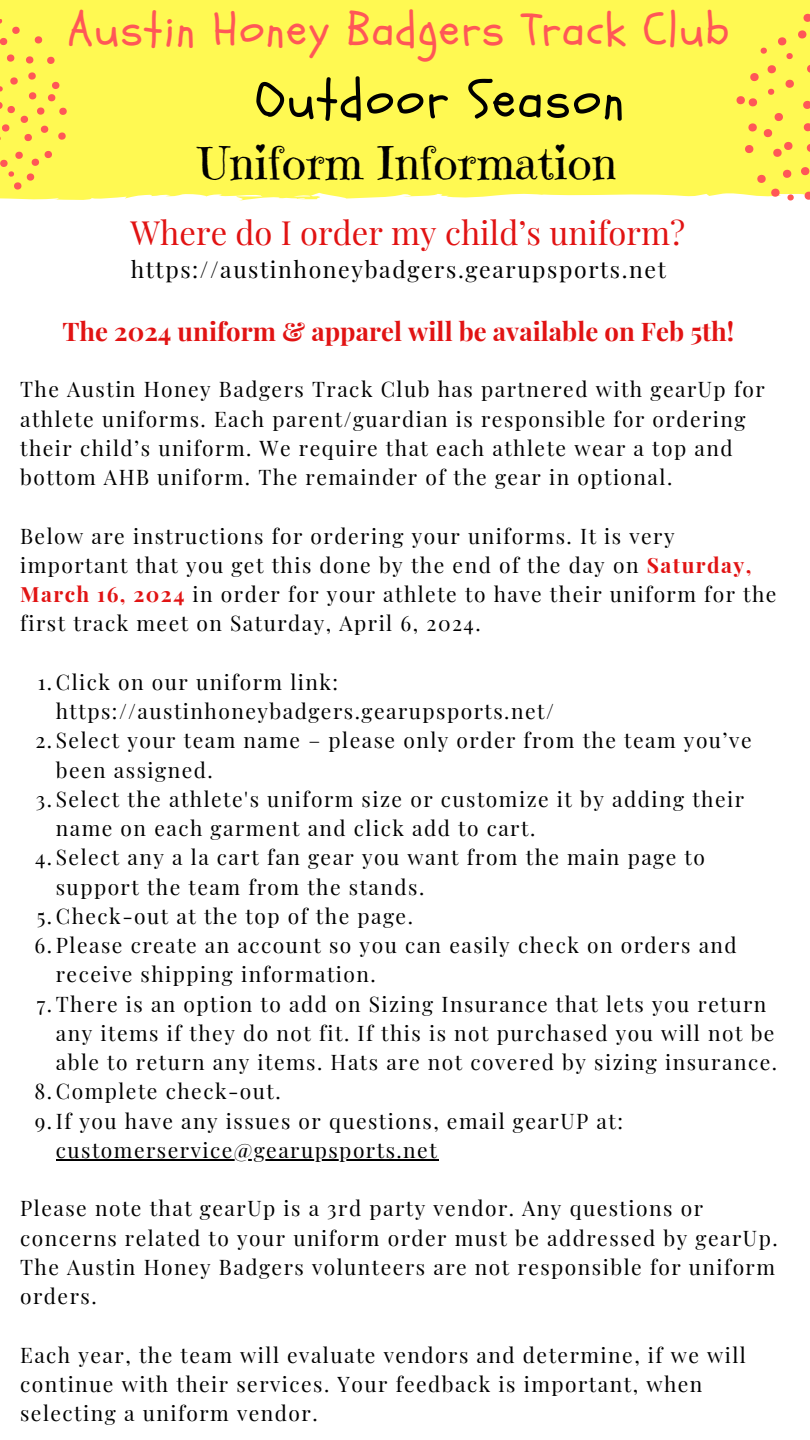
<style>
.page{position:relative;width:810px;height:1440px;background:#fff}
.page>*{position:absolute;margin:0;border:0;box-sizing:border-box;transform-origin:0 0}
.t1{font:52.8px "Schoolbell";letter-spacing:.04em;color:#000}
.t2{font:46.1px "Schoolbell";letter-spacing:.04em;color:#ff5757}
.t3{font:45.3px "Emilys Candy";letter-spacing:.02em;color:#000}
.t4{font:32.7px "Playfair Display";color:#e11313}
.t5{font:700 25.7px "Playfair Display";color:#e11313}
.t6{font:23px "Playfair Display";letter-spacing:.07em;color:#000}
.t7{font:21px/29.2px "Playfair Display";letter-spacing:.07em;color:#000}
.s1{font-weight:700;color:#e11313}
</style>
<div class="page">
<div style="left:0;top:0;width:810px;height:195px;background:#fff952"></div>
<svg style="left:34px;top:35px;width:9px;height:10px"></svg>
<svg style="left:0;top:20px;width:20px;height:27px"></svg>
<svg style="left:0;top:53px;width:67px;height:90px;background:#ffe552"></svg>
<svg style="left:0;top:149px;width:53px;height:42px;background:#ffe452"></svg>
<svg style="left:800px;top:165px;width:10px;height:12px"></svg>
<svg style="left:804px;top:190px;width:6px;height:10px"></svg>
<svg style="left:736px;top:12px;width:74px;height:147px;background:#ffea52"></svg>
<svg style="left:757px;top:168px;width:37px;height:33px"></svg>
<hr style="left:56px;top:1159px;width:382px;height:2px;background:#000">
<p class="t2" style="left:68px;top:0;width:663px">Austin Honey Badgers Track Club</p>
<p class="t1" style="left:256px;top:65px;width:370px">Outdoor Season</p>
<p class="t3" style="left:199px;top:135px;width:419px">Uniform Information</p>
<p class="t4" style="left:131px;top:210px;width:556px">Where do I order my child’s uniform?</p>
<p class="t6" style="left:131px;top:253px;width:537px">https://austinhoneybadgers.gearupsports.net</p>
<p class="t5" style="left:62px;top:313px;width:674px">The 2024 uniform &amp; apparel will be available on Feb 5th!</p>
<p class="t7" style="left:20px;top:374px;width:746px">The Austin Honey Badgers Track Club has partnered with gearUp for athlete uniforms. Each parent/guardian is responsible for ordering their child’s uniform. We require that each athlete wear a top and bottom AHB uniform. The remainder of the gear in optional.</p>
<p class="t7" style="left:20px;top:520px;width:758px">Below are instructions for ordering your uniforms. It is very important that you get this done by the end of the day on <span class="s1">Saturday, March 16, 2024</span> in order for your athlete to have their uniform for the first track meet on Saturday, April 6, 2024.</p>
<p class="t7" style="left:56px;top:666px;width:500px;text-indent:-18px">1.Click on our uniform link: https://austinhoneybadgers.gearupsports.net/</p>
<p class="t7" style="left:56px;top:725px;width:697px;text-indent:-20px">2.Select your team name – please only order from the team you’ve been assigned.</p>
<p class="t7" style="left:56px;top:783px;width:690px;text-indent:-20px">3.Select the athlete's uniform size or customize it by adding their name on each garment and click add to cart.</p>
<p class="t7" style="left:56px;top:842px;width:651px;text-indent:-21px">4.Select any a la cart fan gear you want from the main page to support the team from the stands.</p>
<p class="t7" style="left:37px;top:900px;width:378px">5.Check-out at the top of the page.</p>
<p class="t7" style="left:56px;top:930px;width:683px;text-indent:-21px">6.Please create an account so you can easily check on orders and receive shipping information.</p>
<p class="t7" style="left:56px;top:988px;width:723px;text-indent:-19px">7.There is an option to add on Sizing Insurance that lets you return any items if they do not fit. If this is not purchased you will not be able to return any items. Hats are not covered by sizing insurance.</p>
<p class="t7" style="left:35px;top:1076px;width:248px">8.Complete check-out.</p>
<p class="t7" style="left:56px;top:1105px;width:569px;text-indent:-21px">9.If you have any issues or questions, email gearUP at: customerservice@gearupsports.net</p>
<p class="t7" style="left:20px;top:1193px;width:759px">Please note that gearUp is a 3rd party vendor. Any questions or concerns related to your uniform order must be addressed by gearUp.<br>The Austin Honey Badgers volunteers are not responsible for uniform orders.</p>
<p class="t7" style="left:20px;top:1339px;width:727px">Each year, the team will evaluate vendors and determine, if we will continue with their services. Your feedback is important, when selecting a uniform vendor.</p>
</div>
